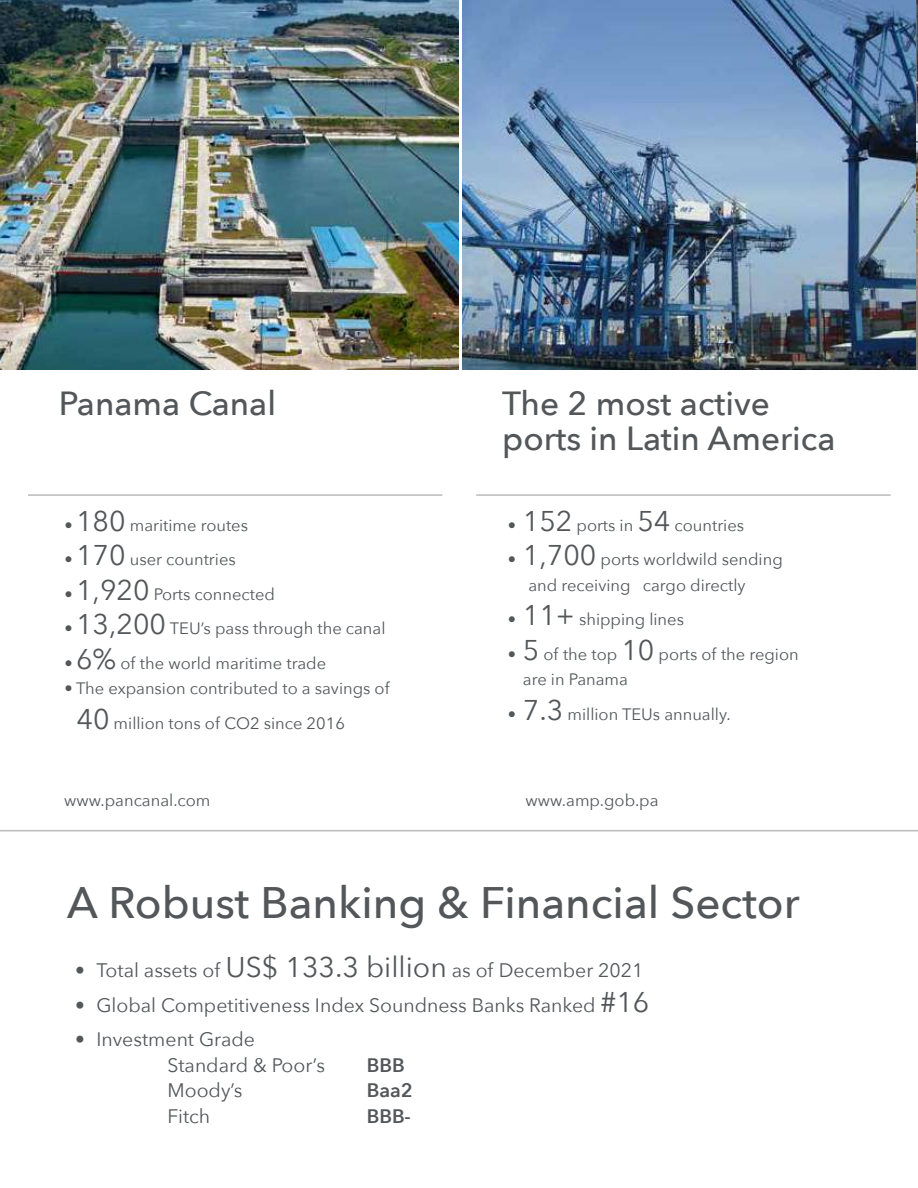
<style>
.page{position:relative;width:918px;height:1188px;background:#fff}
.page>*{position:absolute;margin:0;border:0;box-sizing:border-box;transform-origin:0 0}
.t1{font:500 44.1px "Avenir Next";color:#53575a}
.t2{font:500 33.45px/35.5px "Avenir Next";color:#53575a}
.t3{font:19.5px/25.5px "Avenir Next";color:#53575a}
.t4{font:600 19.5px "Avenir Next";color:#53575a}
.t5{font:16.5px/25.5px "Avenir Next";color:#53575a}
.s1{font-size:28.5px}
</style>
<div class="page">
<img style="left:462px;top:0;width:455px;height:370px">
<hr style="left:917px;top:0;width:1px;height:370px;background:#bbbdbf">
<img style="left:0;top:0;width:459px;height:370px">
<hr style="left:28px;top:494px;width:414px;height:2px;background:#bbbdbf">
<hr style="left:476px;top:494px;width:415px;height:2px;background:#bbbdbf">
<hr style="left:0;top:830px;width:918px;height:1px;background:#bbbdbf">
<h2 class="t2" style="left:59px;top:384px;width:219px">Panama Canal</h2>
<p class="t5" style="left:65px;top:512px;width:185px">• <span class="s1">180</span> maritime routes</p>
<p class="t5" style="left:65px;top:546px;width:173px">• <span class="s1">170</span> user countries</p>
<p class="t5" style="left:65px;top:581px;width:212px">• <span class="s1">1,920</span> Ports connected</p>
<p class="t5" style="left:65px;top:615px;width:322px">• <span class="s1">13,200</span> TEU’s pass through the canal</p>
<p class="t5" style="left:65px;top:650px;width:263px">• <span class="s1">6%</span> of the world maritime trade</p>
<p class="t5" style="left:76px;top:671px;width:315px;line-height:34.5px;text-indent:-12px">• The expansion contributed to a savings of<br><span class="s1">40</span> million tons of CO2 since 2016</p>
<h2 class="t2" style="left:502px;top:384px;width:335px">The 2 most active ports in Latin America</h2>
<p class="t5" style="left:508px;top:512px;width:238px">• <span class="s1">152</span> ports in <span class="s1">54</span> countries</p>
<p class="t5" style="left:528px;top:546px;width:256px;text-indent:-21px">• <span class="s1">1,700</span> ports worldwild sending and receiving cargo directly</p>
<p class="t5" style="left:508px;top:606px;width:178px">• <span class="s1">11+</span> shipping lines</p>
<p class="t5" style="left:523px;top:641px;width:277px;text-indent:-15px">• <span class="s1">5</span> of the top <span class="s1">10</span> ports of the region are in Panama</p>
<p class="t5" style="left:508px;top:701px;width:225px">• <span class="s1">7.3</span> million TEUs annually.</p>
<p class="t5" style="left:64px;top:787px;width:148px">www.pancanal.com</p>
<p class="t5" style="left:526px;top:787px;width:134px">www.amp.gob.pa</p>
<h1 class="t1" style="left:67px;top:865px;width:734px">A Robust Banking &amp; Financial Sector</h1>
<p class="t3" style="left:75px;top:957px;width:570px">• Total assets of <span class="s1">US$ 133.3 billion</span> as of December 2021</p>
<p class="t3" style="left:75px;top:991px;width:576px">• Global Competitiveness Index Soundness Banks Ranked <span class="s1">#16</span></p>
<p class="t3" style="left:168px;top:1026px;width:159px;text-indent:-92px">• Investment Grade<br>Standard &amp; Poor’s</p>
<p class="t4" style="left:367px;top:1048px;width:39px">BBB</p>
<p class="t3" style="left:168px;top:1077px;width:77px">Moody’s</p>
<p class="t4" style="left:367px;top:1074px;width:47px">Baa2</p>
<p class="t3" style="left:168px;top:1102px;width:44px">Fitch</p>
<p class="t4" style="left:367px;top:1099px;width:46px">BBB-</p>
</div>
